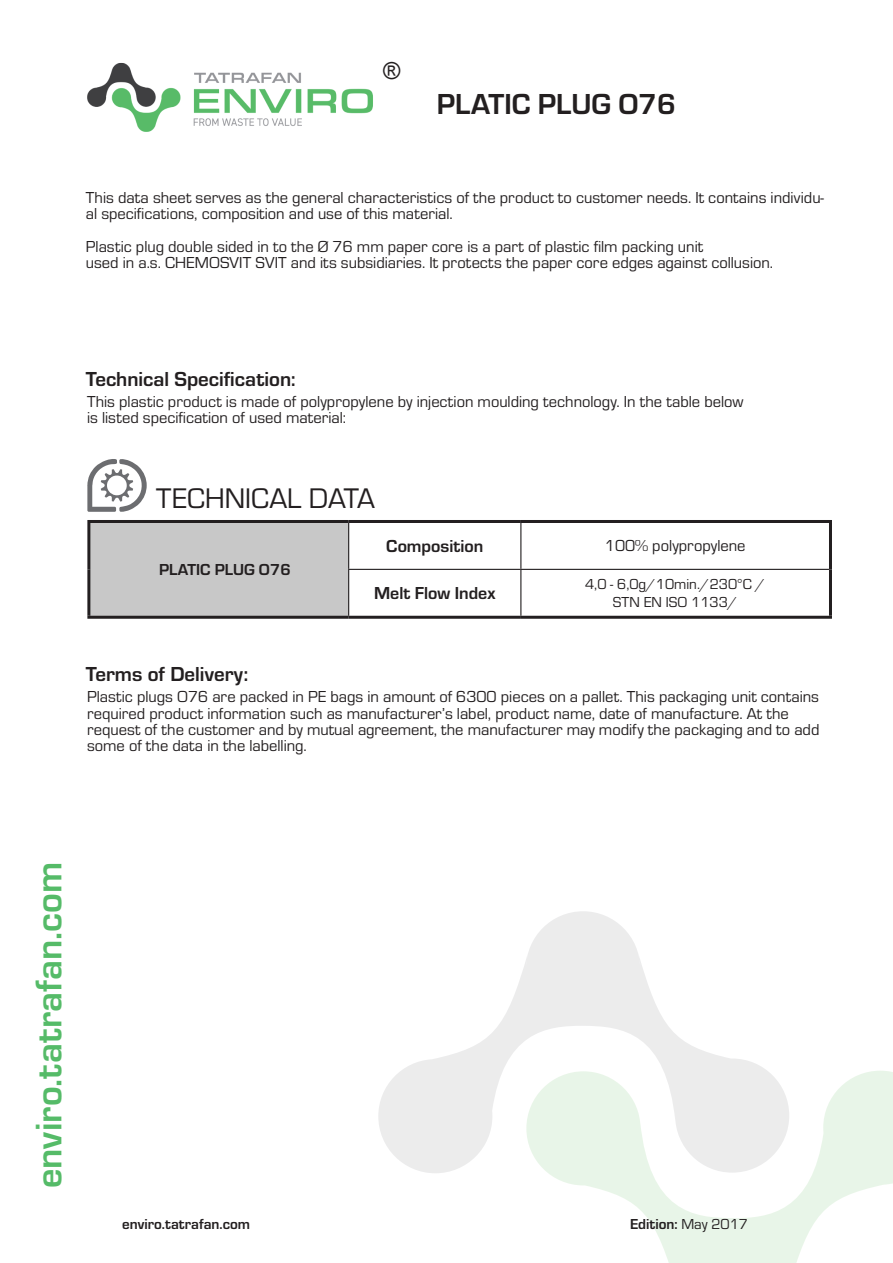
<style>
.page{position:relative;width:893px;height:1263px;background:#fff}
.page>*{position:absolute;margin:0;border:0;box-sizing:border-box;transform-origin:0 0}
.t1{font:700 38.25px "Eurostile";letter-spacing:.005em;color:#55bb68}
.t2{font:700 30px "Eurostile";color:#231f20}
.t3{font:29.4px "Eurostile";color:#231f20}
.t4{font:23.4px "Arial";color:#231f20}
.t5{font:700 21px "Eurostile";color:#231f20}
.t6{font:700 18px "Eurostile";color:#231f20}
.t7{font:16.5px/16.2px "Eurostile";color:#231f20}
.t8{font:700 16.5px "Eurostile";color:#231f20}
.t9{font:15px "Eurostile";color:#231f20}
.t10{font:700 15px "Eurostile";color:#231f20}
.s1{font-weight:400}
</style>
<div class="page">
<svg style="left:548px;top:1071px;width:345px;height:192px"></svg>
<div style="left:89px;top:521px;width:260px;height:96px;background:#c8c8c8"></div>
<hr style="left:87px;top:520px;width:262px;height:3px;background:#231f20">
<hr style="left:87px;top:523px;width:3px;height:46px;background:#231f20">
<hr style="left:349px;top:520px;width:172px;height:3px;background:#231f20">
<hr style="left:521px;top:520px;width:311px;height:3px;background:#231f20">
<hr style="left:829px;top:523px;width:3px;height:46px;background:#231f20">
<hr style="left:87px;top:569px;width:3px;height:47px;background:#231f20">
<hr style="left:829px;top:569px;width:3px;height:47px;background:#231f20">
<hr style="left:87px;top:616px;width:262px;height:3px;background:#231f20">
<hr style="left:349px;top:616px;width:172px;height:3px;background:#231f20">
<hr style="left:521px;top:616px;width:311px;height:3px;background:#231f20">
<hr style="left:348px;top:523px;width:1px;height:46px;background:#231f20">
<hr style="left:520px;top:523px;width:1px;height:46px;background:#231f20">
<hr style="left:348px;top:569px;width:173px;height:1px;background:#231f20">
<hr style="left:348px;top:570px;width:1px;height:46px;background:#231f20">
<hr style="left:521px;top:569px;width:308px;height:1px;background:#231f20">
<hr style="left:520px;top:570px;width:1px;height:46px;background:#231f20">
<svg style="left:378px;top:911px;width:411px;height:262px"></svg>
<img style="left:87px;top:62px;width:286px;height:70px">
<svg style="left:87px;top:459px;width:60px;height:53px"></svg>
<p class="t4" style="left:383px;top:55px;width:19px">®</p>
<p class="t2" style="left:437px;top:82px;width:241px">PLATIC PLUG O76</p>
<p class="t7" style="left:86px;top:189px;width:740px">This data sheet serves as the general characteristics of the product to customer needs. It contains individu&shy;al specifications, composition and use of this material.</p>
<p class="t7" style="left:86px;top:237px;width:619px">Plastic plug double sided in to the Ø 76 mm paper core is a part of plastic film packing unit</p>
<p class="t7" style="left:86px;top:253px;width:689px">used in a.s. CHEMOSVIT SVIT and its subsidiaries. It protects the paper core edges against collusion.</p>
<p class="t5" style="left:86px;top:364px;width:211px">Technical Specification:</p>
<p class="t7" style="left:87px;top:393px;width:658px">This plastic product is made of polypropylene by injection moulding technology. In the table below is listed specification of used material:</p>
<p class="t3" style="left:156px;top:479px;width:220px">TECHNICAL DATA</p>
<p class="t8" style="left:159px;top:557px;width:133px">PLATIC PLUG O76</p>
<p class="t5" style="left:86px;top:659px;width:164px">Terms of Delivery:</p>
<p class="t6" style="left:386px;top:533px;width:98px">Composition</p>
<p class="t7" style="left:605px;top:537px;width:142px">100% polypropylene</p>
<p class="t6" style="left:374px;top:580px;width:123px">Melt Flow Index</p>
<p class="t9" style="left:585px;top:574px;width:182px">4,0 - 6,0g/10min./230°C /</p>
<p class="t9" style="left:613px;top:592px;width:126px">STN EN ISO 1133/</p>
<p class="t7" style="left:87px;top:688px;width:734px">Plastic plugs O76 are packed in PE bags in amount of 6300 pieces on a pallet. This packaging unit contains required product information such as manufacturer’s label, product name, date of manufacture. At the request of the customer and by mutual agreement, the manufacturer may modify the packaging and to add some of the data in the labelling.</p>
<p class="t1" style="left:22px;top:1188px;width:328px;rotate:-90deg">enviro.tatrafan.com</p>
<p class="t10" style="left:122px;top:1213px;width:129px">enviro.tatrafan.com</p>
<p class="t10" style="left:630px;top:1213px;width:120px">Edition: <span class="s1">May 2017</span></p>
</div>
